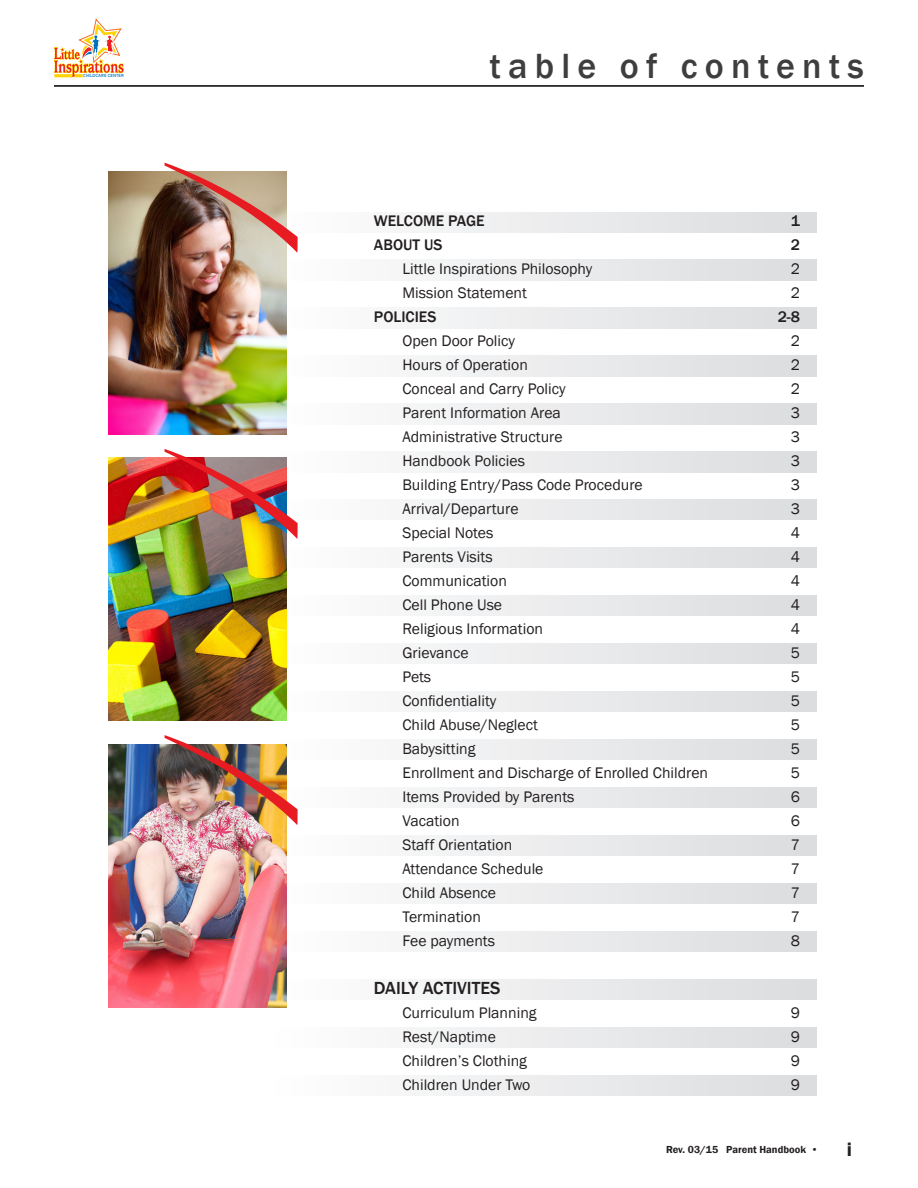
<style>
.page{position:relative;width:918px;height:1188px;background:#fff}
.page>*{position:absolute;margin:0;border:0;box-sizing:border-box;transform-origin:0 0}
.t1{font:500 36px "Franklin Gothic";letter-spacing:.2em;color:#3e3e3f}
.t2{font:600 19.5px "Franklin Gothic";color:#231f20}
.t3{font:500 18px "Franklin Gothic";color:#231f20}
.t4{font:15.75px "Franklin Gothic";color:#231f20}
.t5{font:500 15.75px "Franklin Gothic";color:#231f20}
.t6{font:600 10.5px "Franklin Gothic";color:#231f20}
.t7{font:500 4.35px "Gotham";color:#0072bc;scale:.87 1}
</style>
<div class="page">
<svg style="left:54px;top:18px;width:70px;height:60px"></svg>
<div style="left:266px;top:212px;width:551px;height:20px;background:linear-gradient(to right,#fff,#dbdcdf)"></div>
<div style="left:266px;top:260px;width:551px;height:20px;background:linear-gradient(to right,#fefefe,#dbdcdf)"></div>
<div style="left:266px;top:308px;width:551px;height:20px;background:linear-gradient(to right,#fdfdfd,#dcdddf)"></div>
<div style="left:266px;top:356px;width:551px;height:20px;background:linear-gradient(to right,#fdfefb,#dcdde0)"></div>
<div style="left:266px;top:404px;width:551px;height:20px;background:linear-gradient(to right,#fefefe,#dbdcdf)"></div>
<div style="left:266px;top:452px;width:551px;height:20px;background:linear-gradient(to right,#fff,#dbdcdf)"></div>
<div style="left:266px;top:500px;width:551px;height:20px;background:linear-gradient(to right,#fff,#dbdcdf)"></div>
<div style="left:266px;top:548px;width:551px;height:20px;background:linear-gradient(to right,#fcfcfc,#dcdde0)"></div>
<div style="left:266px;top:596px;width:551px;height:20px;background:linear-gradient(to right,#fdfcfb,#dcdde0)"></div>
<div style="left:266px;top:644px;width:551px;height:20px;background:linear-gradient(to right,#fffefb,#dbdce0)"></div>
<div style="left:266px;top:692px;width:551px;height:20px;background:linear-gradient(to right,#fcfdfb,#dcdde0)"></div>
<div style="left:266px;top:740px;width:551px;height:20px;background:linear-gradient(to right,#fff,#dbdcdf)"></div>
<div style="left:266px;top:787px;width:551px;height:21px;background:linear-gradient(to right,#fff,#dbdcdf)"></div>
<div style="left:266px;top:835px;width:551px;height:21px;background:linear-gradient(to right,#fefdfb,#dbdde0)"></div>
<div style="left:266px;top:883px;width:551px;height:21px;background:linear-gradient(to right,#fefcfc,#dbdee0)"></div>
<div style="left:266px;top:931px;width:551px;height:21px;background:linear-gradient(to right,#fefcfc,#dbdde0)"></div>
<div style="left:266px;top:979px;width:551px;height:21px;background:linear-gradient(to right,#fcfcfc,#dcdde0)"></div>
<div style="left:266px;top:1027px;width:551px;height:20px;background:linear-gradient(to right,#fff,#dbdcde)"></div>
<div style="left:266px;top:1075px;width:551px;height:20px;background:linear-gradient(to right,#fff,#dbdcde)"></div>
<hr style="left:54px;top:85px;width:810px;height:2px;background:#231f20">
<img style="left:108px;top:172px;width:178px;height:263px">
<img style="left:108px;top:458px;width:178px;height:263px">
<img style="left:108px;top:744px;width:178px;height:263px">
<img style="left:165px;top:163px;width:133px;height:90px">
<img style="left:165px;top:449px;width:133px;height:90px">
<img style="left:165px;top:735px;width:133px;height:90px">
<p class="t7" style="left:83px;top:73px;width:48px">CHILDCARE CENTER</p>
<p class="t1" style="left:490px;top:43px;width:376px">table of contents</p>
<p class="t5" style="left:374px;top:211px;width:112px">WELCOME PAGE</p>
<p class="t5" style="left:791px;top:211px;width:11px">1</p>
<p class="t5" style="left:374px;top:235px;width:70px">ABOUT US</p>
<p class="t5" style="left:791px;top:235px;width:11px">2</p>
<p class="t4" style="left:402px;top:259px;width:191px">Little Inspirations Philosophy</p>
<p class="t4" style="left:791px;top:259px;width:11px">2</p>
<p class="t4" style="left:402px;top:283px;width:126px">Mission Statement</p>
<p class="t4" style="left:791px;top:283px;width:11px">2</p>
<p class="t5" style="left:374px;top:307px;width:64px">POLICIES</p>
<p class="t5" style="left:778px;top:307px;width:24px">2-8</p>
<p class="t4" style="left:402px;top:331px;width:114px">Open Door Policy</p>
<p class="t4" style="left:791px;top:331px;width:11px">2</p>
<p class="t4" style="left:402px;top:355px;width:127px">Hours of Operation</p>
<p class="t4" style="left:791px;top:355px;width:11px">2</p>
<p class="t4" style="left:402px;top:379px;width:165px">Conceal and Carry Policy</p>
<p class="t4" style="left:791px;top:379px;width:11px">2</p>
<p class="t4" style="left:402px;top:403px;width:160px">Parent Information Area</p>
<p class="t4" style="left:791px;top:403px;width:11px">3</p>
<p class="t4" style="left:402px;top:427px;width:162px">Administrative Structure</p>
<p class="t4" style="left:791px;top:427px;width:11px">3</p>
<p class="t4" style="left:402px;top:451px;width:124px">Handbook Policies</p>
<p class="t4" style="left:791px;top:451px;width:11px">3</p>
<p class="t4" style="left:402px;top:475px;width:242px">Building Entry/Pass Code Procedure</p>
<p class="t4" style="left:791px;top:475px;width:11px">3</p>
<p class="t4" style="left:402px;top:499px;width:118px">Arrival/Departure</p>
<p class="t4" style="left:791px;top:499px;width:11px">3</p>
<p class="t4" style="left:402px;top:523px;width:92px">Special Notes</p>
<p class="t4" style="left:791px;top:523px;width:11px">4</p>
<p class="t4" style="left:402px;top:547px;width:92px">Parents Visits</p>
<p class="t4" style="left:791px;top:547px;width:11px">4</p>
<p class="t4" style="left:402px;top:571px;width:106px">Communication</p>
<p class="t4" style="left:791px;top:571px;width:11px">4</p>
<p class="t4" style="left:402px;top:595px;width:101px">Cell Phone Use</p>
<p class="t4" style="left:791px;top:595px;width:11px">4</p>
<p class="t4" style="left:402px;top:619px;width:142px">Religious Information</p>
<p class="t4" style="left:791px;top:619px;width:11px">4</p>
<p class="t4" style="left:402px;top:643px;width:68px">Grievance</p>
<p class="t4" style="left:791px;top:643px;width:11px">5</p>
<p class="t4" style="left:402px;top:667px;width:30px">Pets</p>
<p class="t4" style="left:791px;top:667px;width:11px">5</p>
<p class="t4" style="left:402px;top:691px;width:96px">Confidentiality</p>
<p class="t4" style="left:791px;top:691px;width:11px">5</p>
<p class="t4" style="left:402px;top:715px;width:137px">Child Abuse/Neglect</p>
<p class="t4" style="left:791px;top:715px;width:11px">5</p>
<p class="t4" style="left:402px;top:739px;width:75px">Babysitting</p>
<p class="t4" style="left:791px;top:739px;width:11px">5</p>
<p class="t4" style="left:402px;top:763px;width:307px">Enrollment and Discharge of Enrolled Children</p>
<p class="t4" style="left:791px;top:763px;width:11px">5</p>
<p class="t4" style="left:402px;top:787px;width:174px">Items Provided by Parents</p>
<p class="t4" style="left:791px;top:787px;width:11px">6</p>
<p class="t4" style="left:402px;top:811px;width:59px">Vacation</p>
<p class="t4" style="left:791px;top:811px;width:11px">6</p>
<p class="t4" style="left:402px;top:835px;width:111px">Staff Orientation</p>
<p class="t4" style="left:791px;top:835px;width:11px">7</p>
<p class="t4" style="left:402px;top:859px;width:143px">Attendance Schedule</p>
<p class="t4" style="left:791px;top:859px;width:11px">7</p>
<p class="t4" style="left:402px;top:883px;width:95px">Child Absence</p>
<p class="t4" style="left:791px;top:883px;width:11px">7</p>
<p class="t4" style="left:402px;top:907px;width:80px">Termination</p>
<p class="t4" style="left:791px;top:907px;width:11px">7</p>
<p class="t4" style="left:402px;top:931px;width:94px">Fee payments</p>
<p class="t4" style="left:791px;top:931px;width:11px">8</p>
<p class="t3" style="left:374px;top:976px;width:128px">DAILY ACTIVITES</p>
<p class="t4" style="left:402px;top:1003px;width:136px">Curriculum Planning</p>
<p class="t4" style="left:791px;top:1003px;width:11px">9</p>
<p class="t4" style="left:402px;top:1027px;width:95px">Rest/Naptime</p>
<p class="t4" style="left:791px;top:1027px;width:11px">9</p>
<p class="t4" style="left:402px;top:1051px;width:126px">Children’s Clothing</p>
<p class="t4" style="left:791px;top:1051px;width:11px">9</p>
<p class="t4" style="left:402px;top:1075px;width:130px">Children Under Two</p>
<p class="t4" style="left:791px;top:1075px;width:11px">9</p>
<p class="t6" style="left:666px;top:1143px;width:154px">Rev. 03/15 Parent Handbook •</p>
<p class="t2" style="left:847px;top:1138px;width:7px">i</p>
</div>
